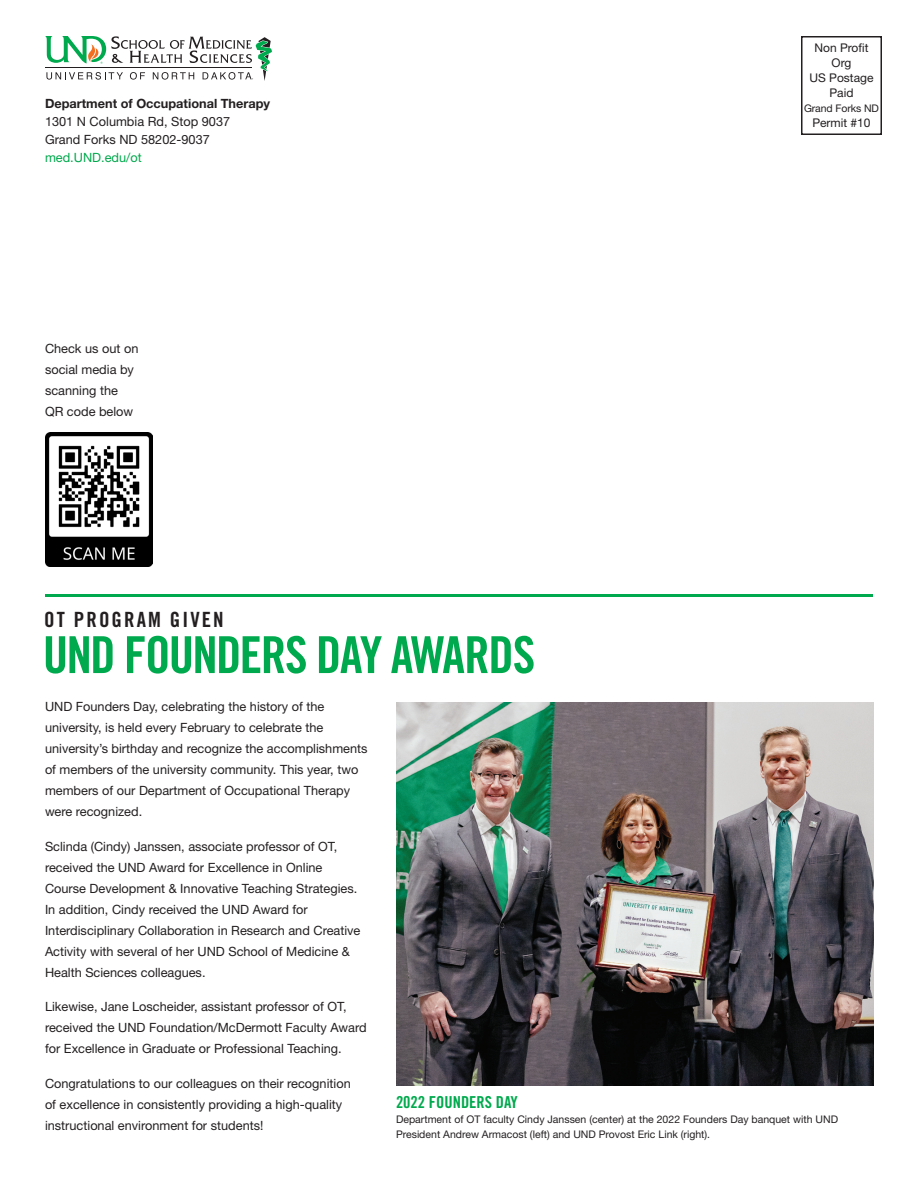
<style>
.page{position:relative;width:918px;height:1188px;background:#fff}
.page>*{position:absolute;margin:0;border:0;box-sizing:border-box;transform-origin:0 0}
.t1{font:51px "Trade Gothic LT Pro Bd Cn 20";letter-spacing:-.035em;color:#00a94d}
.t2{font:21px "Trade Gothic LT Pro Bd Cn 20";letter-spacing:.1em;color:#231f20}
.t3{font:16.5px "Trade Gothic LT Pro Bd Cn 20";color:#00a94d}
.t4{font:12.75px/21px "Helvetica Neue LT Pro";color:#231f20}
.t5{font:700 12.75px "Helvetica Neue LT Pro";color:#231f20}
.t6{font:12.75px "Helvetica Neue LT Pro";color:#00a94d}
.t7{font:12px/15px "Helvetica Neue LT Pro";color:#231f20;text-align:center}
.t8{font:10.5px/15px "Helvetica Neue LT Pro";color:#231f20}
</style>
<div class="page">
<img style="left:396px;top:702px;width:477px;height:384px">
<hr style="left:45px;top:594px;width:828px;height:3px;background:#00a94d">
<svg style="left:45px;top:36px;width:227px;height:45px"></svg>
<div style="left:801px;top:36px;width:81px;height:99px;border:2px solid #231f20"></div>
<img style="left:45px;top:432px;width:108px;height:134px">
<p class="t5" style="left:45px;top:96px;width:227px">Department of Occupational Therapy</p>
<p class="t4" style="left:45px;top:112px;width:187px;line-height:18px">1301 N Columbia Rd, Stop 9037<br>Grand Forks ND 58202-9037</p>
<p class="t6" style="left:45px;top:150px;width:98px">med.UND.edu/ot</p>
<p class="t4" style="left:45px;top:337px;width:95px">Check us out on social media by scanning the<br>QR code below</p>
<h2 class="t2" style="left:44px;top:607px;width:181px">OT PROGRAM GIVEN</h2>
<h1 class="t1" style="left:43px;top:624px;width:494px">UND FOUNDERS DAY AWARDS</h1>
<p class="t7" style="left:809px;top:40px;width:65px">Non Profit<br>Org<br>US Postage<br>Paid</p>
<p class="t8" style="left:804px;top:101px;width:76px">Grand Forks ND</p>
<p class="t7" style="left:812px;top:115px;width:60px">Permit #10</p>
<p class="t4" style="left:45px;top:696px;width:324px">UND Founders Day, celebrating the history of the university, is held every February to celebrate the university’s birthday and recognize the accomplishments of members of the university community. This year, two members of our Department of Occupational Therapy were recognized.</p>
<p class="t4" style="left:45px;top:835px;width:317px">Sclinda (Cindy) Janssen, associate professor of OT, received the UND Award for Excellence in Online Course Development &amp; Innovative Teaching Strategies.<br>In addition, Cindy received the UND Award for Interdisciplinary Collaboration in Research and Creative Activity with several of her UND School of Medicine &amp; Health Sciences colleagues.</p>
<p class="t4" style="left:45px;top:996px;width:323px">Likewise, Jane Loscheider, assistant professor of OT, received the UND Foundation/McDermott Faculty Award for Excellence in Graduate or Professional Teaching.</p>
<p class="t4" style="left:45px;top:1072px;width:307px">Congratulations to our colleagues on their recognition of excellence in consistently providing a high-quality instructional environment for students!</p>
<p class="t3" style="left:396px;top:1093px;width:123px">2022 FOUNDERS DAY</p>
<p class="t8" style="left:396px;top:1112px;width:444px">Department of OT faculty Cindy Janssen (center) at the 2022 Founders Day banquet with UND<br>President Andrew Armacost (left) and UND Provost Eric Link (right).</p>
</div>
